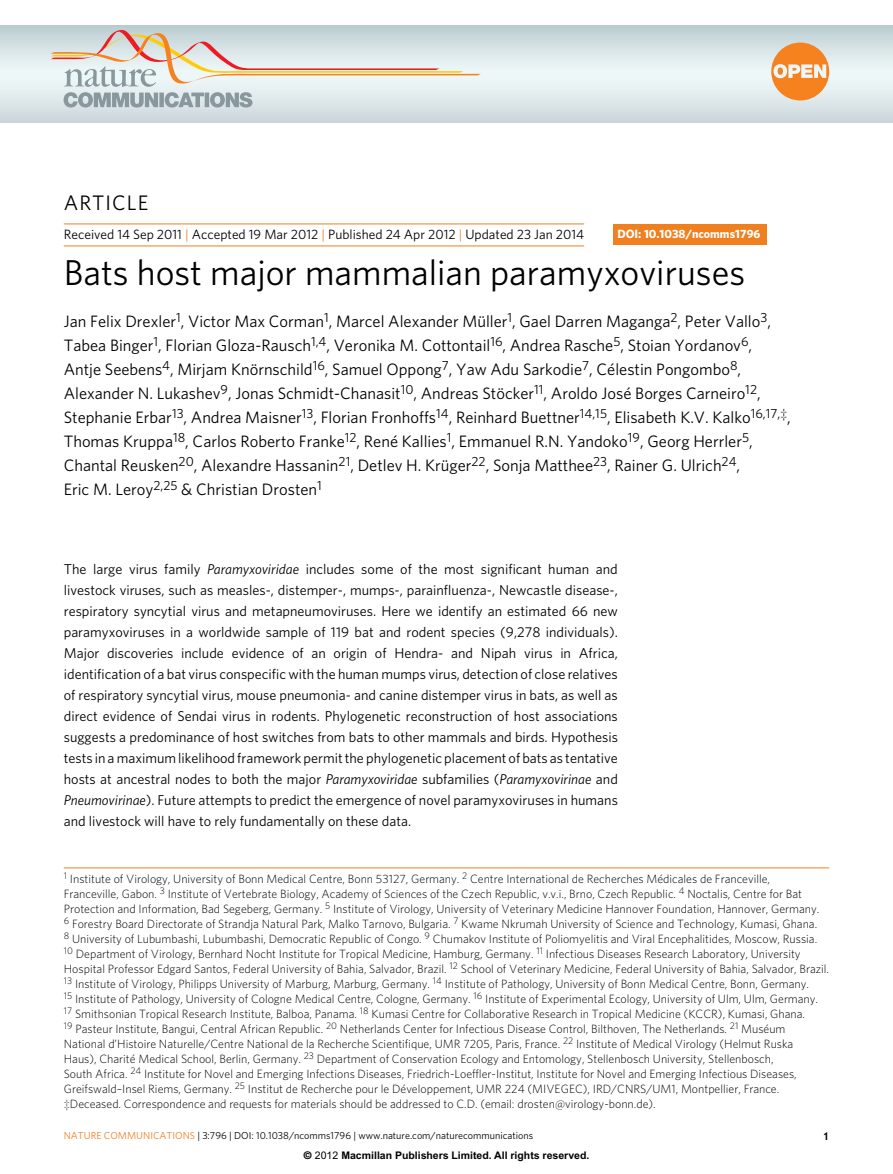
<style>
.page{position:relative;width:893px;height:1174px;background:#fff}
.page>*{position:absolute;margin:0;border:0;box-sizing:border-box;transform-origin:0 0}
.t1{font:36px "Whitney";color:#000}
.t2{font:21px "Whitney";letter-spacing:.05em;color:#000}
.t3{font:16.5px/24px "Whitney";color:#000}
.t4{font:14.25px/21px "Whitney";color:#000;text-align:justify}
.t5{font:13.5px "Whitney";color:#000}
.t6{font:300 12px/15px "Whitney";color:#000}
.t7{font:700 12px "Whitney";color:#fff}
.t8{font:700 10.5px "Arial";color:#000}
.t9{font:10.2px "Whitney";color:#000}
.t10{font:10.2px "Whitney";color:#ef7f1f}
.s1{color:#ef7f1f}
.s2{font-style:italic}
.s3{font-family:"Helvetica"}
.s4{font-weight:400}
</style>
<div class="page">
<svg style="left:0;top:25px;width:893px;height:97px;background:#d7e2e5"></svg>
<svg style="left:50px;top:30px;width:431px;height:77px;background:#d8d9d4"></svg>
<svg style="left:771px;top:43px;width:58px;height:57px;background:#eea868"></svg>
<hr style="left:64px;top:223px;width:520px;height:1px;background:#ef7f1f">
<hr style="left:64px;top:245px;width:520px;height:1px;background:#ef7f1f">
<div style="left:613px;top:225px;width:153px;height:20px;background:#ef7f1f"></div>
<hr style="left:64px;top:867px;width:765px;height:1px;background:#ef7f1f">
<h2 class="t2" style="left:64px;top:190px;width:86px">ARTICLE</h2>
<p class="t5" style="left:64px;top:226px;width:522px">Received 14 Sep 2011 <span class="s1">|</span> Accepted 19 Mar 2012 <span class="s1">|</span> Published 24 Apr 2012 <span class="s1">|</span> U pdated 23 Jan 2014</p>
<p class="t7" style="left:617px;top:227px;width:145px">DOI: 10.1038/ncomms1796</p>
<h1 class="t1" style="left:64px;top:251px;width:683px">Bats host major mammalian paramyxoviruses</h1>
<p class="t3" style="left:64px;top:309px;width:729px">Jan Felix Drexler<sup>1</sup>, Victor Max Corman<sup>1</sup>, Marcel Alexander Müller<sup>1</sup>, Gael Darren Maganga<sup>2</sup>, Peter Vallo<sup>3</sup>, Tabea Binger<sup>1</sup>, Florian Gloza-Rausch<sup>1,4</sup>, Veronika M. Cottontail<sup>16</sup>, Andrea Rasche<sup>5</sup>, Stoian Yordanov<sup>6</sup>, Antje Seebens<sup>4</sup>, Mirjam Knörnschild<sup>16</sup>, Samuel Oppong<sup>7</sup>, Yaw Adu Sarkodie<sup>7</sup>, Célestin Pongombo<sup>8</sup>, Alexander N . Lukashev<sup>9</sup>, Jonas Schmidt-Chanasit<sup>10</sup>, Andreas Stöcker<sup>11</sup>, Aroldo José Borges Carneiro<sup>12</sup>, Stephanie Erbar<sup>13</sup>, Andrea Maisner<sup>13</sup>, Florian Fronhoffs<sup>14</sup>, Reinhard Buettner<sup>14,15</sup>, Elisabeth K.V. Kalko<sup>16,17,‡</sup>, Thomas Kruppa<sup>18</sup>, Carlos Roberto Franke<sup>12</sup>, René Kallies<sup>1</sup>, Emmanuel R.N . Yandoko<sup>19</sup>, Georg Herrler<sup>5</sup>, Chantal Reusken<sup>20</sup>, Alexandre Hassanin<sup>21</sup>, Detlev H. Krüger<sup>22</sup>, Sonja Matthee<sup>23</sup>, Rainer G. U lrich<sup>24</sup>,<br>Eric M. Leroy<sup>2,25</sup> &amp; Christian Drosten<sup>1</sup></p>
<p class="t4" style="left:64px;top:558px;width:556px">The large virus family <span class="s2">Paramyxoviridae</span> includes some of the most significant human and livestock viruses, such as measles-, distemper-, mumps-, parainfluenza-, N ewcastle disease-, respiratory syncytial virus and metapneumoviruses. Here we identify an estimated 66 new paramyxoviruses in a worldwide sample of 119 bat and rodent species (9,278 individuals).<br>Major discoveries include evidence of an origin of Hendra- and N ipah virus in Africa, identification of a bat virus conspecific with the human mumps virus, detection of close relatives of respiratory syncytial virus, mouse pneumonia- and canine distemper virus in bats, as well as direct evidence of Sendai virus in rodents. Phylogenetic reconstruction of host associations suggests a predominance of host switches from bats to other mammals and birds. Hypothesis tests in a maximum likelihood framework permit the phylogenetic placement of bats as tentative hosts at ancestral nodes to both the major <span class="s2">Paramyxoviridae</span> subfamilies (<span class="s2">Paramyxovirinae</span> and <span class="s2">Pneumovirinae</span>). Future attempts to predict the emergence of novel paramyxoviruses in humans and livestock will have to rely fundamentally on these data.</p>
<p class="t6" style="left:64px;top:871px;width:767px"><sup>1</sup> Institute of Virology, University of Bonn Medical Centre, Bonn 53127, Germany. <sup>2</sup> Centre International de Recherches Médicales de Franceville,<br>Franceville, Gabon. <sup>3</sup> Institute of Vertebrate Biology, Academy of Sciences of the Czech Republic, v.v.i., Brno, Czech Republic. <sup>4</sup> Noctalis, Centre for Bat Protection and Information, Bad Segeberg, Germany. <sup>5</sup> Institute of Virology, University of Veterinary Medicine Hannover Foundation, Hannover, Germany.<br><sup>6</sup> Forestry Board Directorate of Strandja Natural Park, Malko Tarnovo, Bulgaria. <sup>7</sup> Kwame Nkrumah University of Science and Technology, Kumasi, Ghana.<br><sup>8</sup> University of Lubumbashi, Lubumbashi, Democratic Republic of Congo. <sup>9</sup> Chumakov Institute of Poliomyelitis and Viral Encephalitides, Moscow, Russia.<br><sup>10</sup> Department of Virology, Bernhard Nocht Institute for Tropical Medicine, Hamburg, Germany. <sup>11</sup> Infectious Diseases Research Laboratory, University Hospital Professor Edgard Santos, Federal University of Bahia, Salvador, Brazil. <sup>12</sup> School of Veterinary Medicine, Federal University of Bahia, Salvador, Brazil.<br><sup>13</sup> Institute of Virology, Philipps University of Marburg, Marburg, Germany. <sup>14</sup> Institute of Pathology, University of Bonn Medical Centre, Bonn, Germany.<br><sup>15</sup> Institute of Pathology, University of Cologne Medical Centre, Cologne, Germany. <sup>16</sup> Institute of Experimental Ecology, University of Ulm, Ulm, Germany.<br><sup>17</sup> Smithsonian Tropical Research Institute, Balboa, Panama. <sup>18</sup> Kumasi Centre for Collaborative Research in Tropical Medicine (KCCR), Kumasi, Ghana.<br><sup>19</sup> Pasteur Institute, Bangui, Central African Republic. <sup>20</sup> Netherlands Center for Infectious Disease Control, Bilthoven, The Netherlands. <sup>21</sup> Muséum National d’Histoire Naturelle/Centre National de la Recherche Scientifique, UMR 7205, Paris, France. <sup>22</sup> Institute of Medical Virology (Helmut Ruska Haus), Charité Medical School, Berlin, Germany. <sup>23</sup> Department of Conservation Ecology and Entomology, Stellenbosch University, Stellenbosch,<br>South Africa. <sup>24</sup> Institute for Novel and Emerging Infections Diseases, Friedrich-Loeffler-Institut, Institute for Novel and Emerging Infectious Diseases, Greifswald–Insel Riems, Germany. <sup>25</sup> Institut de Recherche pour le Développement, UMR 224 (MIVEGEC), IRD/CNRS/UM1, Montpellier, France. ‡Deceased. Correspondence and requests for materials should be addressed to C.D. (email: drosten@virology-bonn.de).</p>
<p class="t10" style="left:64px;top:1129px;width:93px">nature communicati</p>
<p class="t9" style="left:175px;top:1129px;width:359px"><span class="s1">ons</span> | 3:796 | DOI: 10.1038/ncomms1796 | www.nature.com/naturecommunications</p>
<p class="t8" style="left:304px;top:1149px;width:287px"><span class="s3">©</span> <span class="s4">2012</span> Macmillan Publishers Limited. All rights reserved.</p>
</div>
